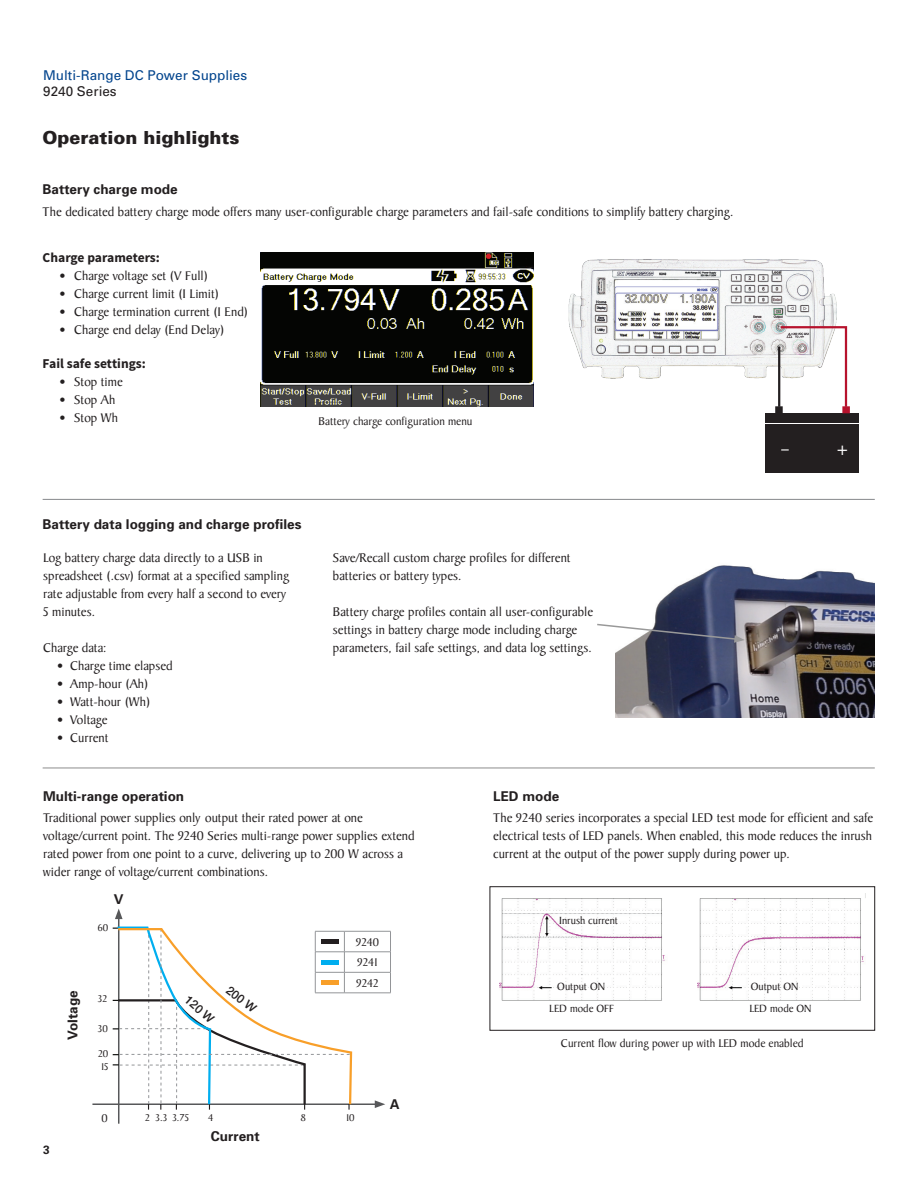
<style>
.page{position:relative;width:918px;height:1188px;background:#fff}
.page>*{position:absolute;margin:0;border:0;box-sizing:border-box;transform-origin:0 0}
.t1{font:21px "Baker Signet";color:#fff}
.t2{font:900 18px "Univers";color:#231f20}
.t3{font:13.5px/18px "Baker Signet";color:#231f20}
.t4{font:700 13.5px "Univers";color:#231f20}
.t5{font:700 13.5px "Source Sans Pro";color:#231f20}
.t6{font:13.5px "Univers";color:#02448d}
.t7{font:13.5px "Univers";color:#231f20}
.t8{font:12px/20.5px "Baker Signet";color:#231f20;text-align:justify}
.t9{font:500 12px "Helvetica Neue";color:#231f20}
.t10{font:700 12px "Univers";color:#231f20}
.t11{font:11.25px "Baker Signet";color:#231f20}
.t12{font:10.5px "Baker Signet";color:#231f20}
</style>
<div class="page">
<hr style="left:43px;top:767px;width:832px;height:2px;background:#999">
<hr style="left:344px;top:931px;width:47px;height:1px;background:#939598">
<hr style="left:344px;top:952px;width:47px;height:1px;background:#939598">
<hr style="left:344px;top:972px;width:47px;height:1px;background:#939598">
<svg style="left:390px;top:931px;width:1px;height:62px"></svg>
<hr style="left:344px;top:993px;width:47px;height:1px;background:#939598">
<img style="left:261px;top:252px;width:273px;height:155px">
<hr style="left:43px;top:499px;width:832px;height:1px;background:#939598">
<img style="left:616px;top:565px;width:259px;height:152px">
<img style="left:568px;top:259px;width:269px;height:120px">
<div style="left:766px;top:424px;width:93px;height:49px;background:#231f20"></div>
<div style="left:766px;top:413px;width:93px;height:10px;background:#231f20"></div>
<div style="left:842px;top:406px;width:8px;height:7px;background:#b7132d"></div>
<div style="left:775px;top:406px;width:8px;height:7px;background:#231f20"></div>
<svg style="left:781px;top:449px;width:8px;height:2px"></svg>
<svg style="left:778px;top:325px;width:70px;height:84px"></svg>
<hr style="left:118px;top:917px;width:1px;height:207px;background:#57585a">
<hr style="left:92px;top:1103px;width:285px;height:2px;background:#57585a">
<svg style="left:375px;top:1100px;width:10px;height:8px"></svg>
<svg style="left:116px;top:908px;width:237px;height:199px"></svg>
<svg style="left:597px;top:623px;width:148px;height:20px"></svg>
<img style="left:499px;top:898px;width:166px;height:103px">
<img style="left:697px;top:893px;width:169px;height:108px">
<svg style="left:539px;top:986px;width:13px;height:3px"></svg>
<svg style="left:545px;top:916px;width:4px;height:21px"></svg>
<svg style="left:729px;top:986px;width:13px;height:3px"></svg>
<p class="t6" style="left:43px;top:67px;width:206px">Multi-Range DC Power Supplies</p>
<p class="t7" style="left:43px;top:83px;width:75px">9240 Series</p>
<h2 class="t2" style="left:43px;top:126px;width:198px">Operation highlights</h2>
<p class="t4" style="left:43px;top:181px;width:137px">Battery charge mode</p>
<p class="t3" style="left:43px;top:204px;width:693px">The dedicated battery charge mode offers many user-configurable charge parameters and fail-safe conditions to simplify battery charging.</p>
<p class="t5" style="left:43px;top:249px;width:119px">Charge parameters:</p>
<p class="t3" style="left:59px;top:267px;width:151px">• Charge voltage set (V Full)</p>
<p class="t3" style="left:59px;top:285px;width:162px">• Charge current limit (I Limit)</p>
<p class="t3" style="left:59px;top:303px;width:191px">• Charge termination current (I End)</p>
<p class="t3" style="left:59px;top:321px;width:167px">• Charge end delay (End Delay)</p>
<p class="t5" style="left:43px;top:355px;width:105px">Fail safe settings:</p>
<p class="t3" style="left:59px;top:373px;width:65px">• Stop time</p>
<p class="t3" style="left:59px;top:391px;width:58px">• Stop Ah</p>
<p class="t3" style="left:59px;top:409px;width:60px">• Stop Wh</p>
<p class="t8" style="left:319px;top:412px;width:155px">Battery charge configuration menu</p>
<p class="t4" style="left:43px;top:516px;width:260px">Battery data logging and charge profiles</p>
<p class="t3" style="left:43px;top:549px;width:248px">Log battery charge data directly to a USB in spreadsheet (.csv) format at a specified sampling rate adjustable from every half a second to every 5 minutes.</p>
<p class="t3" style="left:43px;top:639px;width:65px">Charge data:</p>
<p class="t3" style="left:57px;top:657px;width:117px">• Charge time elapsed</p>
<p class="t3" style="left:57px;top:675px;width:93px">• Amp-hour (Ah)</p>
<p class="t3" style="left:57px;top:693px;width:95px">• Watt-hour (Wh)</p>
<p class="t3" style="left:57px;top:711px;width:52px">• Voltage</p>
<p class="t3" style="left:57px;top:729px;width:53px">• Current</p>
<p class="t3" style="left:333px;top:549px;width:239px">Save/Recall custom charge profiles for different batteries or battery types.</p>
<p class="t3" style="left:333px;top:603px;width:262px">Battery charge profiles contain all user-configurable settings in battery charge mode including charge parameters, fail safe settings, and data log settings.</p>
<p class="t4" style="left:43px;top:788px;width:143px">Multi-range operation</p>
<p class="t4" style="left:493px;top:788px;width:68px">LED mode</p>
<h1 class="t1" style="left:836px;top:437px;width:14px">+</h1>
<p class="t3" style="left:43px;top:809px;width:373px">Traditional power supplies only output their rated power at one voltage/current point. The 9240 Series multi-range power supplies extend rated power from one point to a curve, delivering up to 200 W across a wider range of voltage/current combinations.</p>
<p class="t3" style="left:493px;top:809px;width:382px;text-align:justify">The 9240 series incorporates a special LED test mode for efficient and safe electrical tests of LED panels. When enabled, this mode reduces the inrush current at the output of the power supply during power up.</p>
<p class="t10" style="left:43px;top:1143px;width:8px">3</p>
<p class="t4" style="left:64px;top:1040px;width:51px;rotate:-90deg">Voltage</p>
<p class="t4" style="left:114px;top:891px;width:11px">V</p>
<p class="t12" style="left:98px;top:922px;width:12px">60</p>
<p class="t12" style="left:98px;top:993px;width:11px">32</p>
<p class="t12" style="left:98px;top:1023px;width:11px">30</p>
<p class="t12" style="left:101px;top:1061px;width:9px">15</p>
<p class="t12" style="left:98px;top:1048px;width:12px">20</p>
<p class="t9" style="left:193px;top:990px;width:36px;rotate:42deg">120 W</p>
<p class="t9" style="left:234px;top:981px;width:36px;rotate:38deg">200 W</p>
<p class="t8" style="left:356px;top:932px;width:25px">9240<br>9241<br>9242</p>
<p class="t8" style="left:102px;top:1109px;width:8px">0</p>
<p class="t12" style="left:172px;top:1112px;width:18px">3.75</p>
<p class="t12" style="left:145px;top:1112px;width:24px">2 3.3</p>
<p class="t12" style="left:208px;top:1112px;width:7px">4</p>
<p class="t12" style="left:301px;top:1112px;width:7px">8</p>
<p class="t12" style="left:346px;top:1112px;width:10px">10</p>
<p class="t4" style="left:211px;top:1128px;width:50px">Current</p>
<p class="t4" style="left:390px;top:1096px;width:11px">A</p>
<p class="t11" style="left:559px;top:914px;width:60px">Inrush current</p>
<p class="t11" style="left:557px;top:981px;width:49px">Output ON</p>
<p class="t11" style="left:751px;top:981px;width:49px">Output ON</p>
<p class="t11" style="left:549px;top:1003px;width:66px">LED mode OFF</p>
<p class="t11" style="left:749px;top:1003px;width:64px">LED mode ON</p>
<p class="t8" style="left:561px;top:1033px;width:244px">Current flow during power up with LED mode enabled</p>
</div>
